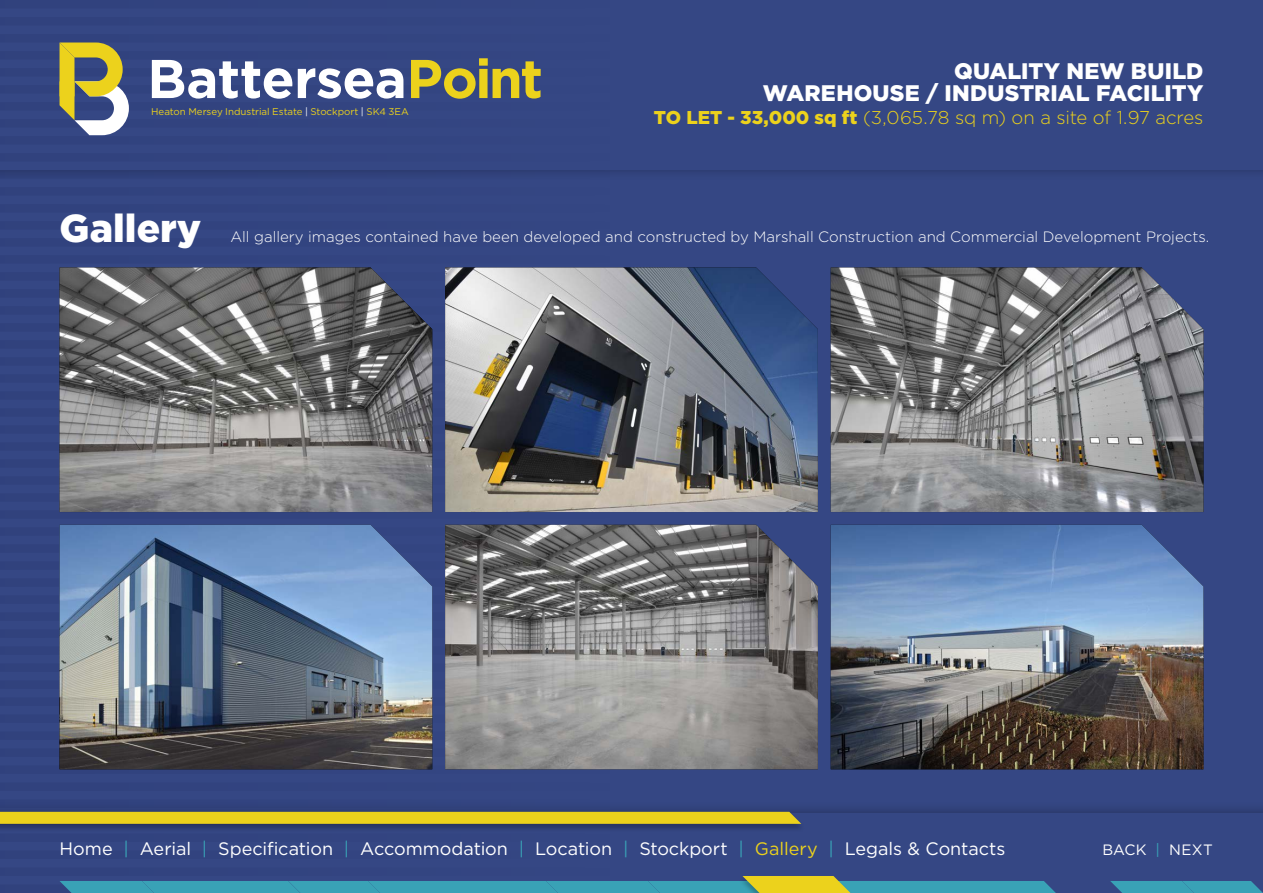
<style>
.page{position:relative;width:1263px;height:893px;background:#354784}
.page>*{position:absolute;margin:0;border:0;box-sizing:border-box;transform-origin:0 0}
.t1{font:700 54.45px "Gotham";letter-spacing:-.02em;color:#fff}
.t2{font:900 39px "Gotham";color:#fff}
.t3{font:900 22.5px/22.5px "Gotham";letter-spacing:.005em;color:#fff;text-align:right}
.t4{font:300 18.45px "Gotham";letter-spacing:-.01em;color:#ecd21c}
.t5{font:18px "Gotham";color:#fff}
.t6{font:300 15px "Gotham";color:#fff}
.t7{font:15px "Gotham";letter-spacing:.015em;color:#fff}
.t8{font:9.75px "Gotham";color:#ecd21c}
.s1{color:#ecd21c}
.s2{color:#fff}
.s3{font-weight:900}
.s4{color:#39a2b6}
</style>
<div class="page">
<div style="left:0;top:161px;width:1263px;height:652px;background:#354784"></div>
<svg style="left:1110px;top:881px;width:153px;height:12px"></svg>
<img style="left:831px;top:268px;width:372px;height:244px">
<img style="left:445px;top:525px;width:373px;height:244px">
<img style="left:831px;top:525px;width:372px;height:244px">
<img style="left:445px;top:268px;width:373px;height:244px">
<img style="left:60px;top:525px;width:372px;height:244px">
<img style="left:60px;top:268px;width:372px;height:244px">
<div style="left:0;top:811px;width:805px;height:22px;background:#000;opacity:.25"></div>
<svg style="left:0;top:812px;width:801px;height:12px"></svg>
<svg style="left:60px;top:43px;width:69px;height:92px"></svg>
<svg style="left:60px;top:876px;width:996px;height:17px"></svg>
<h1 class="t1" style="left:147px;top:47px;width:397px">Battersea<span class="s1">Point</span></h1>
<p class="t8" style="left:151px;top:107px;width:259px">Heaton Mersey Industrial Estate <span class="s2">|</span> Stockport <span class="s2">|</span> SK4 3EA</p>
<h3 class="t3" style="left:763px;top:59px;width:442px">QUALITY NEW BUILD<br>WAREHOUSE / INDUSTRIAL FACILITY</h3>
<p class="t4" style="left:654px;top:107px;width:551px"><span class="s3">TO LET - 33,000 sq ft</span> (3,065.78 sq m) on a site of 1.97 acres</p>
<h2 class="t2" style="left:60px;top:205px;width:143px">Gallery</h2>
<p class="t6" style="left:230px;top:229px;width:980px">All gallery images contained have been developed and constructed by Marshall Construction and Commercial Development Projects.</p>
<p class="t5" style="left:60px;top:838px;width:947px">Home <span class="s4">|</span> Aerial <span class="s4">|</span> Specification <span class="s4">|</span> Accommodation <span class="s4">|</span> Location <span class="s4">|</span> Stockport <span class="s4">|</span> <span class="s1">Gallery</span> <span class="s4">|</span> Legals &amp; Contacts</p>
<p class="t7" style="left:1102px;top:841px;width:112px">BACK <span class="s4">|</span> NEXT</p>
</div>
